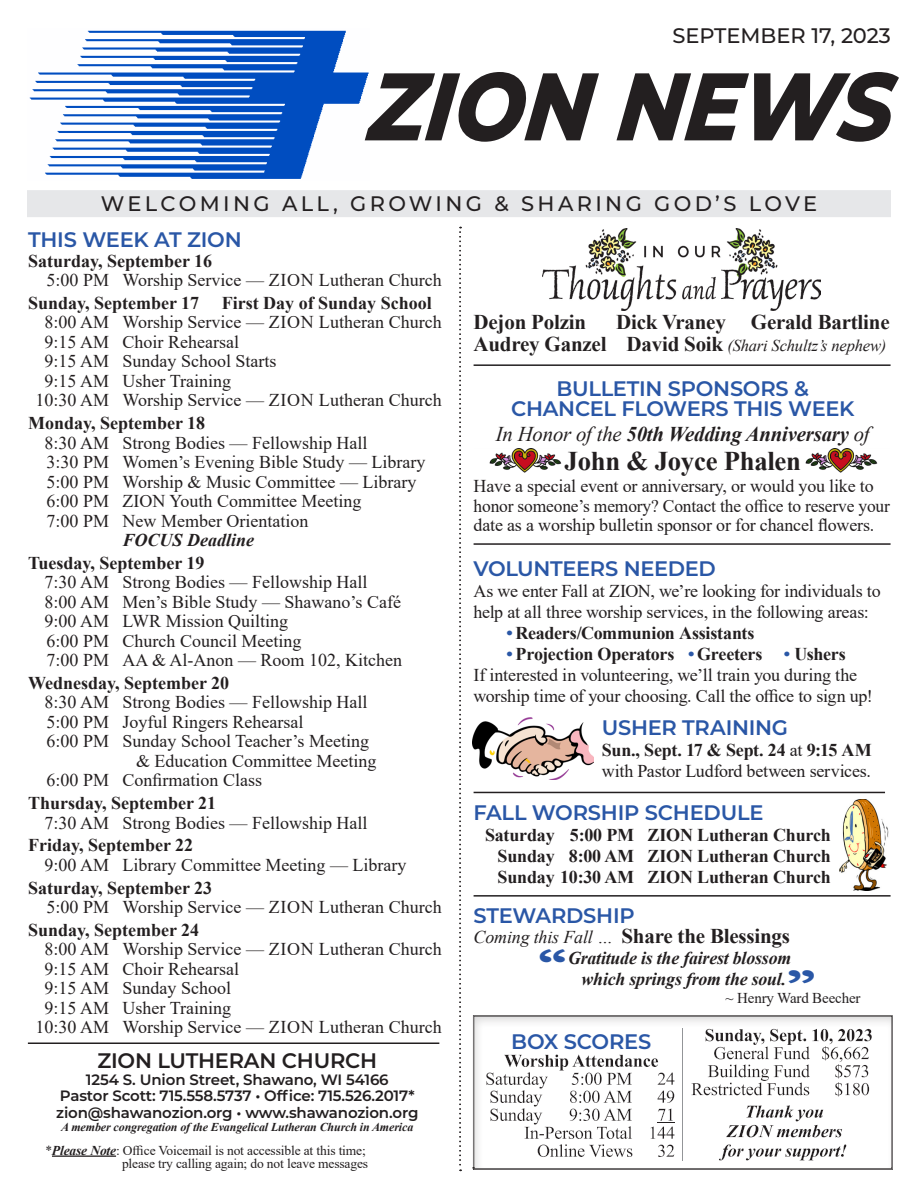
<style>
.page{position:relative;width:918px;height:1188px;background:#fff}
.page>*{position:absolute;margin:0;border:0;box-sizing:border-box;transform-origin:0 0}
.t1{font:italic 800 95.7px "Montserrat";color:#231f20;scale:.88 1}
.t2{font:700 42px "Nadine";color:#2a57a6}
.t3{font:700 27px "Times New Roman";letter-spacing:-.01em;color:#231f20}
.t4{font:600 21px/19.8px "Montserrat";letter-spacing:-.015em;color:#2a57a6;text-align:center}
.t5{font:700 21px "Times New Roman";letter-spacing:-.01em;color:#231f20}
.t6{font:500 21px "Montserrat";letter-spacing:.145em;color:#231f20}
.t7{font:italic 700 21px "Times New Roman";letter-spacing:-.01em;color:#231f20}
.t8{font:600 21px "Montserrat";letter-spacing:-.01em;color:#231f20}
.t9{font:500 21px "Montserrat";color:#231f20}
.t10{font:18px/19.5px "Times New Roman";color:#231f20}
.t11{font:700 18px/21px "Times New Roman";color:#231f20;text-align:justify}
.t12{font:italic 700 18px/21px "Times New Roman";letter-spacing:-.01em;color:#231f20;text-align:center}
.t13{font:italic 16.5px "Times New Roman";letter-spacing:-.01em;color:#231f20}
.t14{font:600 15px/16.5px "Montserrat";letter-spacing:-.01em;color:#231f20;text-align:center}
.t15{font:15px "Times New Roman";letter-spacing:-.01em;color:#231f20}
.t16{font:13.5px/13.5px "Times New Roman";letter-spacing:-.01em;color:#231f20;text-align:right}
.t17{font:italic 700 12px "Times New Roman";letter-spacing:-.01em;color:#231f20}
.s1{font-weight:700;font-style:italic}
.s2{font-weight:700;font-style:normal;font-size:21px}
.s3{font-weight:400}
.s4{color:#2a57a6}
.s5{font-weight:700;color:#2a57a6}
.s6{font-weight:700}
.s7{font-weight:400;font-style:italic;font-size:18px}
</style>
<div class="page">
<img style="left:489px;top:449px;width:73px;height:24px">
<img style="left:805px;top:449px;width:73px;height:24px">
<img style="left:840px;top:799px;width:49px;height:91px">
<img style="left:543px;top:228px;width:278px;height:82px">
<img style="left:29px;top:30px;width:340px;height:149px">
<div style="left:27px;top:190px;width:864px;height:27px;background:#e6e7e9"></div>
<hr style="left:472px;top:1167px;width:420px;height:2px;background:#231f20">
<hr style="left:52px;top:1156px;width:64px;height:1px;background:#231f20">
<hr style="left:474px;top:364px;width:417px;height:2px;background:#231f20">
<hr style="left:474px;top:543px;width:417px;height:2px;background:#231f20">
<hr style="left:474px;top:792px;width:411px;height:1px;background:#231f20">
<hr style="left:474px;top:895px;width:417px;height:2px;background:#231f20">
<svg style="left:459px;top:227px;width:2px;height:944px"></svg>
<img style="left:472px;top:717px;width:122px;height:62px">
<hr style="left:28px;top:1042px;width:411px;height:2px;background:#231f20">
<div style="left:473px;top:1015px;width:445px;height:173px;background:#231f20;opacity:.2"></div>
<p class="t9" style="left:672px;top:21px;width:220px">SEPTEMBER 17, 2023</p>
<h1 class="t1" style="left:366px;top:36px;width:613px">ZION NEWS</h1>
<p class="t6" style="left:101px;top:189px;width:718px">WELCOMING ALL, GROWING &amp; SHARING GOD’S LOVE</p>
<p class="t4" style="left:28px;top:229px;width:215px">THIS WEEK AT ZION</p>
<p class="t11" style="left:28px;top:250px;width:186px">Saturday, September 16</p>
<p class="t10" style="left:47px;top:270px;width:397px">5:00 PM Worship Service — ZION Lutheran Church</p>
<p class="t11" style="left:28px;top:292px;width:173px">Sunday, September 17</p>
<p class="t11" style="left:222px;top:292px;width:212px">First Day of Sunday School</p>
<p class="t10" style="left:45px;top:312px;width:399px">8:00 AM Worship Service — ZION Lutheran Church</p>
<p class="t10" style="left:45px;top:331px;width:196px">9:15 AM Choir Rehearsal</p>
<p class="t10" style="left:45px;top:351px;width:234px">9:15 AM Sunday School Starts</p>
<p class="t10" style="left:45px;top:370px;width:188px">9:15 AM Usher Training</p>
<p class="t10" style="left:36px;top:390px;width:408px">10:30 AM Worship Service — ZION Lutheran Church</p>
<p class="t11" style="left:28px;top:412px;width:179px">Monday, September 18</p>
<p class="t10" style="left:45px;top:432px;width:383px">8:30 AM Strong Bodies — Fellowship Hall<br>3:30 PM Women’s Evening Bible Study — Library 5:00 PM Worship &amp; Music Committee — Library 6:00 PM ZION Youth Committee Meeting<br>7:00 PM New Member Orientation</p>
<p class="t12" style="left:123px;top:529px;width:133px">FOCUS Deadline</p>
<p class="t11" style="left:28px;top:552px;width:178px">Tuesday, September 19</p>
<p class="t10" style="left:45px;top:572px;width:359px">7:30 AM Strong Bodies — Fellowship Hall 8:00 AM Men’s Bible Study — Shawano’s Café 9:00 AM LWR Mission Quilting<br>6:00 PM Church Council Meeting<br>7:00 PM AA &amp; Al-Anon — Room 102, Kitchen</p>
<p class="t11" style="left:28px;top:672px;width:203px">Wednesday, September 20</p>
<p class="t10" style="left:45px;top:692px;width:325px">8:30 AM Strong Bodies — Fellowship Hall</p>
<p class="t10" style="left:47px;top:712px;width:258px">5:00 PM Joyful Ringers Rehearsal</p>
<p class="t10" style="left:47px;top:731px;width:324px">6:00 PM Sunday School Teacher’s Meeting</p>
<p class="t10" style="left:136px;top:751px;width:242px">&amp; Education Committee Meeting</p>
<p class="t10" style="left:47px;top:770px;width:217px">6:00 PM Confirmation Class</p>
<p class="t11" style="left:28px;top:792px;width:190px">Thursday, September 21</p>
<p class="t10" style="left:45px;top:812px;width:325px">7:30 AM Strong Bodies — Fellowship Hall</p>
<p class="t11" style="left:28px;top:834px;width:167px">Friday, September 22</p>
<p class="t10" style="left:45px;top:855px;width:363px">9:00 AM Library Committee Meeting — Library</p>
<p class="t11" style="left:28px;top:877px;width:186px">Saturday, September 23</p>
<p class="t10" style="left:47px;top:897px;width:397px">5:00 PM Worship Service — ZION Lutheran Church</p>
<p class="t11" style="left:28px;top:919px;width:173px">Sunday, September 24</p>
<p class="t10" style="left:45px;top:939px;width:399px">8:00 AM Worship Service — ZION Lutheran Church</p>
<p class="t10" style="left:45px;top:958px;width:196px">9:15 AM Choir Rehearsal</p>
<p class="t10" style="left:45px;top:978px;width:188px">9:15 AM Sunday School</p>
<p class="t10" style="left:45px;top:997px;width:188px">9:15 AM Usher Training</p>
<p class="t10" style="left:36px;top:1017px;width:408px">10:30 AM Worship Service — ZION Lutheran Church</p>
<p class="t8" style="left:97px;top:1046px;width:281px">ZION LUTHERAN CHURCH</p>
<p class="t14" style="left:56px;top:1071px;width:364px">1254 S. Union Street, Shawano, WI 54166<br>Pastor Scott: 715.558.5737 • Office: 715.526.2017* zion@shawanozion.org • www.shawanozion.org</p>
<p class="t17" style="left:61px;top:1119px;width:354px">A member congregation of the Evangelical Lutheran Church in America</p>
<p class="t16" style="left:45px;top:1143px;width:324px">*<span class="s1">Please Note</span>: Office Voicemail is not accessible at this time; please try calling again; do not leave messages</p>
<p class="t5" style="left:474px;top:306px;width:114px">Dejon Polzin</p>
<p class="t5" style="left:616px;top:306px;width:275px">Dick Vraney Gerald Bartline</p>
<p class="t13" style="left:474px;top:334px;width:414px"><span class="s2">Audrey Ganzel David Soik</span> (Shari Schultz’s nephew)</p>
<p class="t4" style="left:511px;top:378px;width:345px">BULLETIN SPONSORS &amp;<br>CHANCEL FLOWERS THIS WEEK</p>
<p class="t7" style="left:496px;top:419px;width:375px"><span class="s3">In Honor of the</span> 50th Wedding Anniversary <span class="s3">of</span></p>
<h3 class="t3" style="left:565px;top:441px;width:238px">John &amp; Joyce Phalen</h3>
<p class="t10" style="left:474px;top:476px;width:418px">Have a special event or anniversary, or would you like to honor someone’s memory? Contact the office to reserve your date as a worship bulletin sponsor or for chancel flowers.</p>
<p class="t4" style="left:474px;top:558px;width:244px">VOLUNTEERS NEEDED</p>
<p class="t10" style="left:474px;top:580px;width:409px;line-height:21px">As we enter Fall at ZION, we’re looking for individuals to help at all three worship services, in the following areas:</p>
<p class="t11" style="left:507px;top:622px;width:249px"><span class="s4">•</span> Readers/Communion Assistants</p>
<p class="t10" style="left:474px;top:643px;width:401px;line-height:21px;text-indent:33px"><span class="s5">•</span> <span class="s6">Projection Operators</span> <span class="s5">•</span> <span class="s6">Greeters</span> <span class="s5">•</span> <span class="s6">Ushers<br></span>If interested in volunteering, we’ll train you during the worship time of your choosing. Call the office to sign up!</p>
<p class="t4" style="left:602px;top:717px;width:188px">USHER TRAINING</p>
<p class="t10" style="left:602px;top:739px;width:272px;line-height:21px"><span class="s6">Sun., Sept. 17 &amp; Sept. 24</span> at <span class="s6">9:15 AM </span>with Pastor Ludford between services.</p>
<p class="t4" style="left:474px;top:802px;width:291px">FALL WORSHIP SCHEDULE</p>
<p class="t11" style="left:498px;top:824px;width:335px;text-indent:-13px">Saturday 5:00 PM ZION Lutheran Church Sunday 8:00 AM ZION Lutheran Church Sunday 10:30 AM ZION Lutheran Church</p>
<p class="t4" style="left:474px;top:905px;width:163px">STEWARDSHIP</p>
<p class="t5" style="left:474px;top:921px;width:318px"><span class="s7">Coming this Fall …</span> Share the Blessings</p>
<p class="t12" style="left:568px;top:947px;width:225px">Gratitude is the fairest blossom which springs from the soul.</p>
<p class="t15" style="left:726px;top:987px;width:136px">~ Henry Ward Beecher</p>
<h2 class="t2" style="left:538px;top:939px;width:31px">“</h2>
<h2 class="t2" style="left:787px;top:960px;width:31px">”</h2>
<p class="t4" style="left:511px;top:1030px;width:142px">BOX SCORES</p>
</div>
